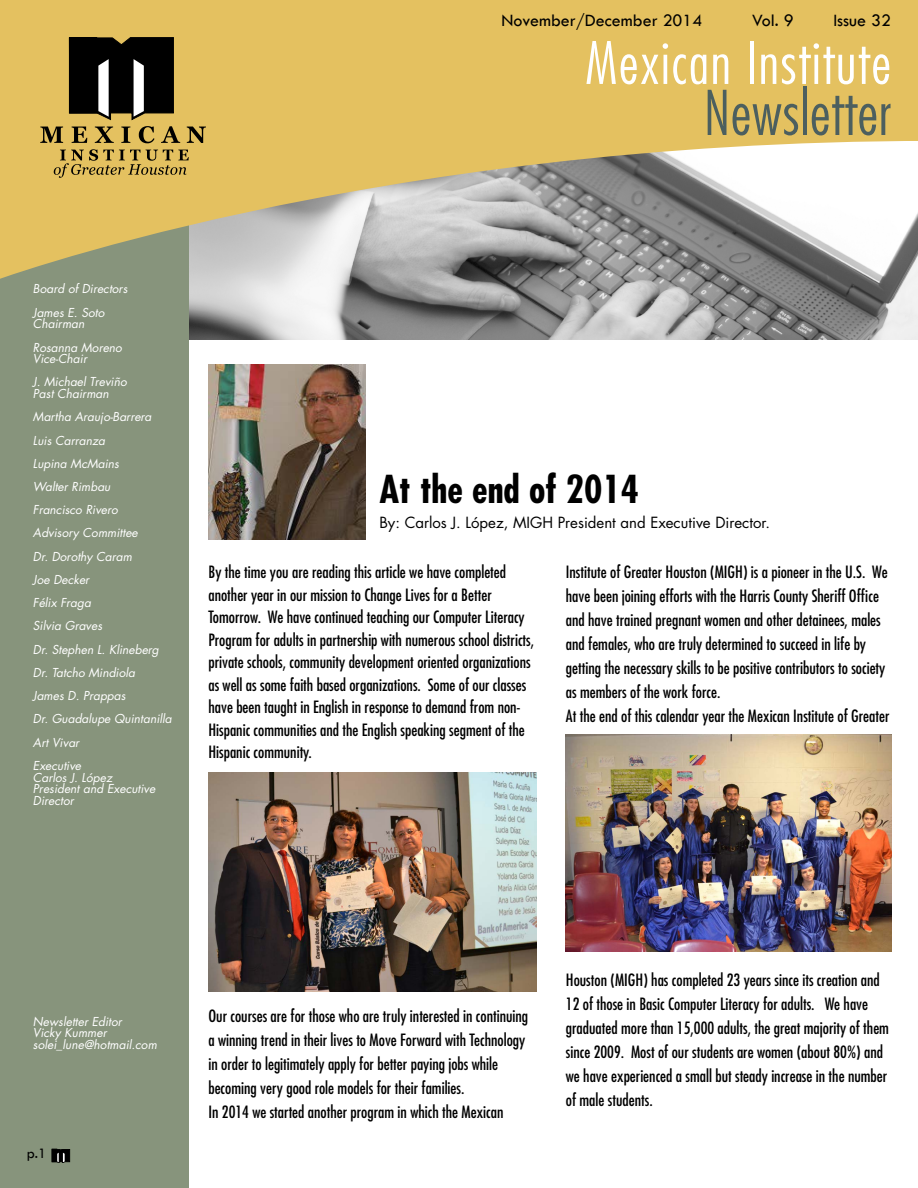
<style>
.page{position:relative;width:918px;height:1188px;background:#fff}
.page>*{position:absolute;margin:0;border:0;box-sizing:border-box;transform-origin:0 0}
.t1{font:300 condensed 60px "Futura Std";letter-spacing:.01em;color:#4c5f5f}
.t2{font:300 condensed 57px "Futura Std";letter-spacing:.03em;color:#fff}
.t3{font:700 condensed 37.5px "Futura Std";color:#000}
.t4{font:18px "Tw Cen";color:#000}
.t5{font:condensed 16.5px/24px "Futura Std";color:#000}
.t6{font:15px "Futura Std";color:#000}
.t7{font:15px "Tw Cen";color:#000}
.t8{font:italic 12px/23.2px "Futura Std";color:#fff}
</style>
<div class="page">
<img style="left:189px;top:284px;width:729px;height:55px">
<div style="left:0;top:214px;width:189px;height:974px;background:#87947c"></div>
<svg style="left:52px;top:1149px;width:18px;height:14px"></svg>
<div style="left:52px;top:1149px;width:5px;height:13px;background:#000"></div>
<svg style="left:0;top:0;width:918px;height:284px;background:#d1bb7d"></svg>
<svg style="left:40px;top:127px;width:23px;height:16px"></svg>
<svg style="left:72px;top:127px;width:15px;height:16px"></svg>
<svg style="left:95px;top:127px;width:19px;height:16px"></svg>
<svg style="left:121px;top:127px;width:9px;height:16px"></svg>
<svg style="left:139px;top:126px;width:16px;height:17px"></svg>
<svg style="left:161px;top:126px;width:19px;height:17px"></svg>
<svg style="left:187px;top:127px;width:19px;height:16px"></svg>
<svg style="left:54px;top:149px;width:135px;height:29px;background:#b79b4d"></svg>
<svg style="left:69px;top:37px;width:105px;height:83px;background:#3f3c32"></svg>
<div style="left:69px;top:38px;width:28px;height:75px;background:#000"></div>
<img style="left:208px;top:364px;width:157px;height:175px">
<img style="left:208px;top:773px;width:328px;height:218px">
<img style="left:566px;top:735px;width:325px;height:217px">
<p class="t4" style="left:502px;top:9px;width:202px">November/December 2014</p>
<p class="t4" style="left:752px;top:9px;width:43px">Vol. 9</p>
<p class="t4" style="left:833px;top:9px;width:59px">Issue 32</p>
<h2 class="t2" style="left:585px;top:29px;width:307px">Mexican Institute</h2>
<h1 class="t1" style="left:704px;top:77px;width:188px">Newsletter</h1>
<p class="t8" style="left:33px;top:278px;width:96px">Board of Directors<br>James E. Soto</p>
<p class="t8" style="left:33px;top:312px;width:91px">Chairman<br>Rosanna Moreno</p>
<p class="t8" style="left:33px;top:347px;width:95px">Vice-Chair<br>J. Michael Treviño</p>
<p class="t8" style="left:33px;top:382px;width:140px">Past Chairman<br>Martha Araujo-Barrera<br>Luis Carranza<br>Lupina McMains<br>Walter Rimbau<br>Francisco Rivero<br>Advisory Committee<br>Dr. Dorothy Caram<br>Joe Decker<br>Félix Fraga<br>Silvia Graves<br>Dr. Stephen L. Klineberg<br>Dr. Tatcho Mindiola<br>James D. Prappas<br>Dr. Guadalupe Quintanilla<br>Art Vivar<br>Executive</p>
<p class="t8" style="left:33px;top:771px;width:124px;line-height:11.7px">Carlos J. López<br>President and Executive<br>Director</p>
<h3 class="t3" style="left:379px;top:466px;width:261px">At the end of 2014</h3>
<p class="t6" style="left:379px;top:513px;width:392px">By: Carlos J. López, MIGH President and Executive Director.</p>
<p class="t5" style="left:208px;top:561px;width:327px;line-height:22.5px">By the time you are reading this article we have completed another year in our mission to Change Lives for a Better Tomorrow. We have continued teaching our Computer Literacy Program for adults in partnership with numerous school districts, private schools, community development oriented organizations as well as some faith based organizations. Some of our classes have been taught in English in response to demand from non-Hispanic communities and the English speaking segment of the Hispanic community.</p>
<p class="t5" style="left:566px;top:560px;width:325px">Institute of Greater Houston (MIGH) is a pioneer in the U.S. We have been joining efforts with the Harris County Sheriff Office and have trained pregnant women and other detainees, males and females, who are truly determined to succeed in life by getting the necessary skills to be positive contributors to society as members of the work force.<br>At the end of this calendar year the Mexican Institute of Greater</p>
<p class="t8" style="left:33px;top:1016px;width:125px;line-height:11.7px">Newsletter Editor<br>Vicky Kummer solei_lune@hotmail.com</p>
<p class="t7" style="left:27px;top:1144px;width:21px">p.1</p>
<p class="t5" style="left:208px;top:1004px;width:321px">Our courses are for those who are truly interested in continuing a winning trend in their lives to Move Forward with Technology in order to legitimately apply for better paying jobs while becoming very good role models for their families.<br>In 2014 we started another program in which the Mexican</p>
<p class="t5" style="left:566px;top:968px;width:325px">Houston (MIGH) has completed 23 years since its creation and 12 of those in Basic Computer Literacy for adults. We have graduated more than 15,000 adults, the great majority of them since 2009. Most of our students are women (about 80%) and we have experienced a small but steady increase in the number of male students.</p>
</div>
